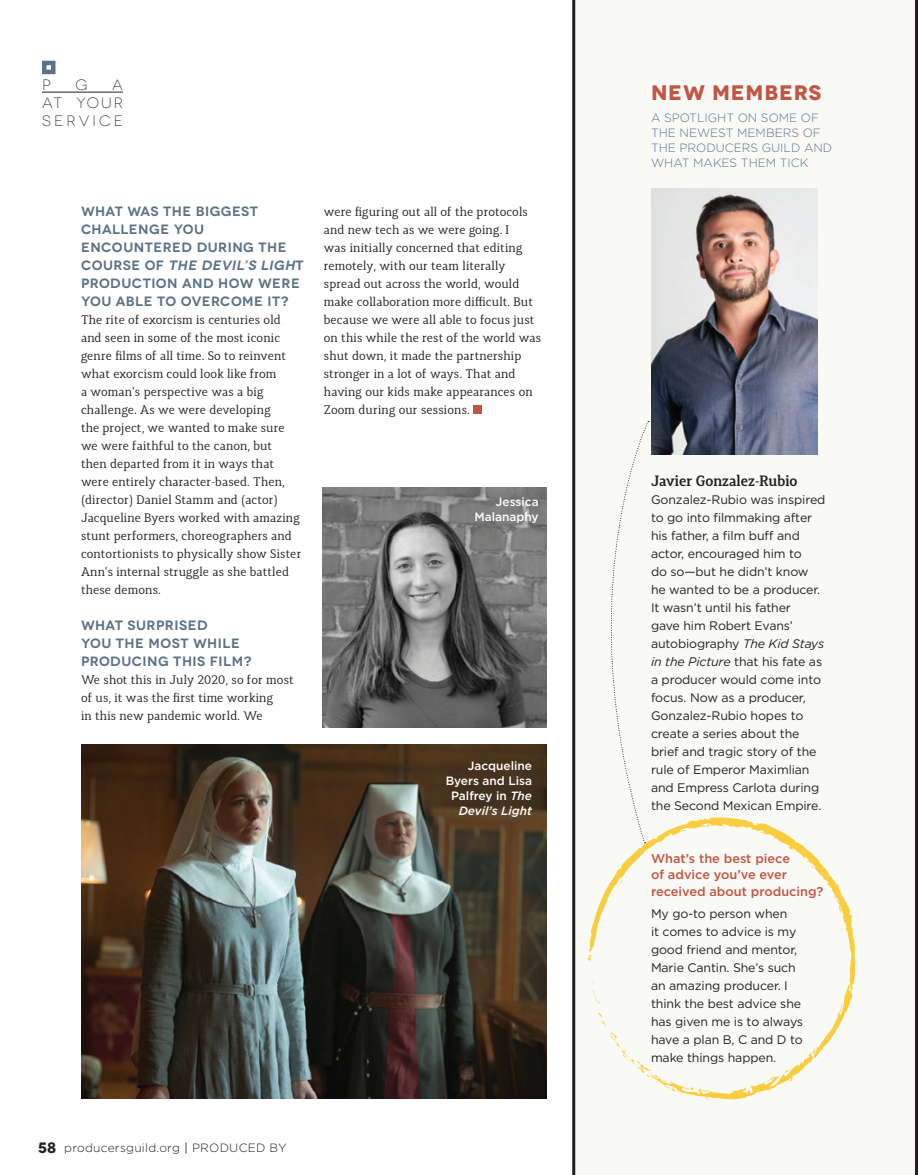
<style>
.page{position:relative;width:918px;height:1175px;background:#fff}
.page>*{position:absolute;margin:0;border:0;box-sizing:border-box;transform-origin:0 0}
.PGA_Subhead-Question{font:700 21px "Novecentowide";letter-spacing:.04em;color:#c15645}
.PGA_BodyCopy_Indent{font:600 15px "Synerga Pro";color:#231f20}
.t1{font:300 15px/18px "Novecentowide";letter-spacing:.2em;color:#231f20;text-align:justify}
.PGA_Subhead-Question-2{font:600 13.5px/18px "Novecentowide";letter-spacing:.04em;color:#5c7286}
.PGA_BodyCopy_Indent-2{font:500 12.75px/16.5px "Gotham";color:#c15645}
.PGA_BodyCopy_Indent-3{font:12.3px/18px "Synerga Pro";letter-spacing:.01em;color:#231f20}
.PGA_BodyCopy_Indent-4{font:12.3px/18px "Gotham";letter-spacing:-.01em;color:#231f20}
.PGA_BodyCopy_Indent-5{font:300 12px/15px "Gotham";color:#5c7286}
.PGA_Caption{font:500 12px/15px "Gotham";color:#fff;text-align:right}
.t2{font:300 12px "Gotham";letter-spacing:.02em;color:#231f20}
.s1{font-style:italic}
.s2{font-family:"Novecentowide";font-weight:700;font-size:15px}
.s3{font-weight:500;color:#5c7286}
</style>
<div class="page">
<div style="left:42px;top:61px;width:14px;height:13px;border:4px solid #5c7286"></div>
<hr style="left:42px;top:92px;width:81px;height:1px;background:#231f20">
<div style="left:473px;top:405px;width:9px;height:9px;background:#c15645"></div>
<div style="left:572px;top:0;width:346px;height:1174px;background:#f9f9f5"></div>
<img style="left:651px;top:188px;width:167px;height:266px">
<div style="left:573px;top:421px;width:76px;height:422px;background:#f9f9f5"></div>
<svg style="left:589px;top:816px;width:266px;height:283px;fill:#f9f9f5"></svg>
<svg style="left:848px;top:981px;width:5px;height:9px"></svg>
<svg style="left:788px;top:846px;width:5px;height:6px"></svg>
<div style="left:591px;top:981px;width:87px;height:112px;background:#f9f9f5"></div>
<svg style="left:690px;top:1087px;width:19px;height:13px"></svg>
<svg style="left:743px;top:1087px;width:8px;height:6px"></svg>
<svg style="left:783px;top:1070px;width:10px;height:11px"></svg>
<svg style="left:588px;top:948px;width:4px;height:14px"></svg>
<svg style="left:842px;top:916px;width:4px;height:3px"></svg>
<svg style="left:827px;top:882px;width:12px;height:5px"></svg>
<svg style="left:806px;top:859px;width:3px;height:5px"></svg>
<img style="left:322px;top:488px;width:224px;height:239px">
<img style="left:81px;top:744px;width:465px;height:354px">
<p class="t1" style="left:42px;top:76px;width:10px">P</p>
<p class="t1" style="left:76px;top:76px;width:13px">G</p>
<p class="t1" style="left:42px;top:76px;width:83px;text-indent:70px">A AT YOUR SERVICE</p>
<p class="PGA_Subhead-Question-2" style="left:81px;top:202px;width:224px">WHAT WAS THE BIGGEST<br>CHALLENGE YOU<br>ENCOUNTERED DURING THE<br>C O U R S E O F <span class="s1">THE DEVIL’S LIGH</span>T<br>PRODUCTION AND HOW WERE<br>YOU ABLE TO OVERCOME IT?</p>
<p class="PGA_BodyCopy_Indent-3" style="left:81px;top:311px;width:222px">The rite of exorcism is centuries old and seen in some of the most iconic genre films of all time. So to reinvent what exorcism could look like from<br>a woman’s perspective was a big challenge. As we were developing<br>the project, we wanted to make sure we were faithful to the canon, but<br>then departed from it in ways that were entirely character-based. Then, (director) Daniel Stamm and (actor)<br>Jacqueline Byers worked with amazing stunt performers, choreographers and contortionists to physically show Sister Ann’s internal struggle as she battled these demons.</p>
<p class="PGA_Subhead-Question-2" style="left:81px;top:616px;width:172px">WHAT SURPRISED<br>YOU THE MOST WHILE<br>PRODUCING THIS FILM?</p>
<p class="PGA_BodyCopy_Indent-3" style="left:81px;top:671px;width:214px">We shot this in July 2020, so for most of us, it was the first time working<br>in this new pandemic world. We</p>
<p class="PGA_BodyCopy_Indent-3" style="left:324px;top:203px;width:219px">were figuring out all of the protocols and new tech as we were going. I<br>was initially concerned that editing remotely, with our team literally spread out across the world, would make collaboration more difficult. But because we were all able to focus just on this while the rest of the world was shut down, it made the partnership stronger in a lot of ways. That and having our kids make appearances on Zoom during our sessions.</p>
<p class="PGA_Caption" style="left:474px;top:494px;width:66px">Jessica<br>Malanaphy</p>
<p class="PGA_Caption" style="left:446px;top:758px;width:88px">Jacqueline<br>Byers and Lisa<br>Palfrey in <span class="s1">The<br>Devil’s Light</span></p>
<p class="t2" style="left:38px;top:1141px;width:250px"><span class="s2">58</span> producersguild.org <span class="s3">|</span> PRODUCED BY</p>
<p class="PGA_Subhead-Question" style="left:651px;top:80px;width:172px">NEW MEMBERS</p>
<p class="PGA_BodyCopy_Indent-5" style="left:651px;top:110px;width:183px">A SPOTLIGHT ON SOME OF<br>THE NEWEST MEMBERS OF<br>THE PRODUCERS GUILD AND<br>WHAT MAKES THEM TICK</p>
<p class="PGA_BodyCopy_Indent" style="left:651px;top:471px;width:148px">Javier Gonzalez-Rubio</p>
<p class="PGA_BodyCopy_Indent-4" style="left:651px;top:490px;width:176px">Gonzalez-Rubio was inspired to go into filmmaking after his father, a film buff and actor, encouraged him to<br>do so—but he didn’t know he wanted to be a producer.<br>It wasn’t until his father<br>gave him Robert Evans’ autobiography <span class="s1">The Kid Stays in the Picture</span> that his fate as a producer would come into focus. Now as a producer,<br>Gonzalez-Rubio hopes to create a series about the brief and tragic story of the rule of Emperor Maximlian and Empress Carlota during the Second Mexican Empire.</p>
<p class="PGA_BodyCopy_Indent-2" style="left:651px;top:850px;width:174px">What’s the best piece<br>of advice you’ve ever received about producing?</p>
<p class="PGA_BodyCopy_Indent-4" style="left:651px;top:904px;width:154px">My go-to person when<br>it comes to advice is my good friend and mentor,<br>Marie Cantin. She’s such an amazing producer. I think the best advice she has given me is to always have a plan B, C and D to make things happen.</p>
</div>
